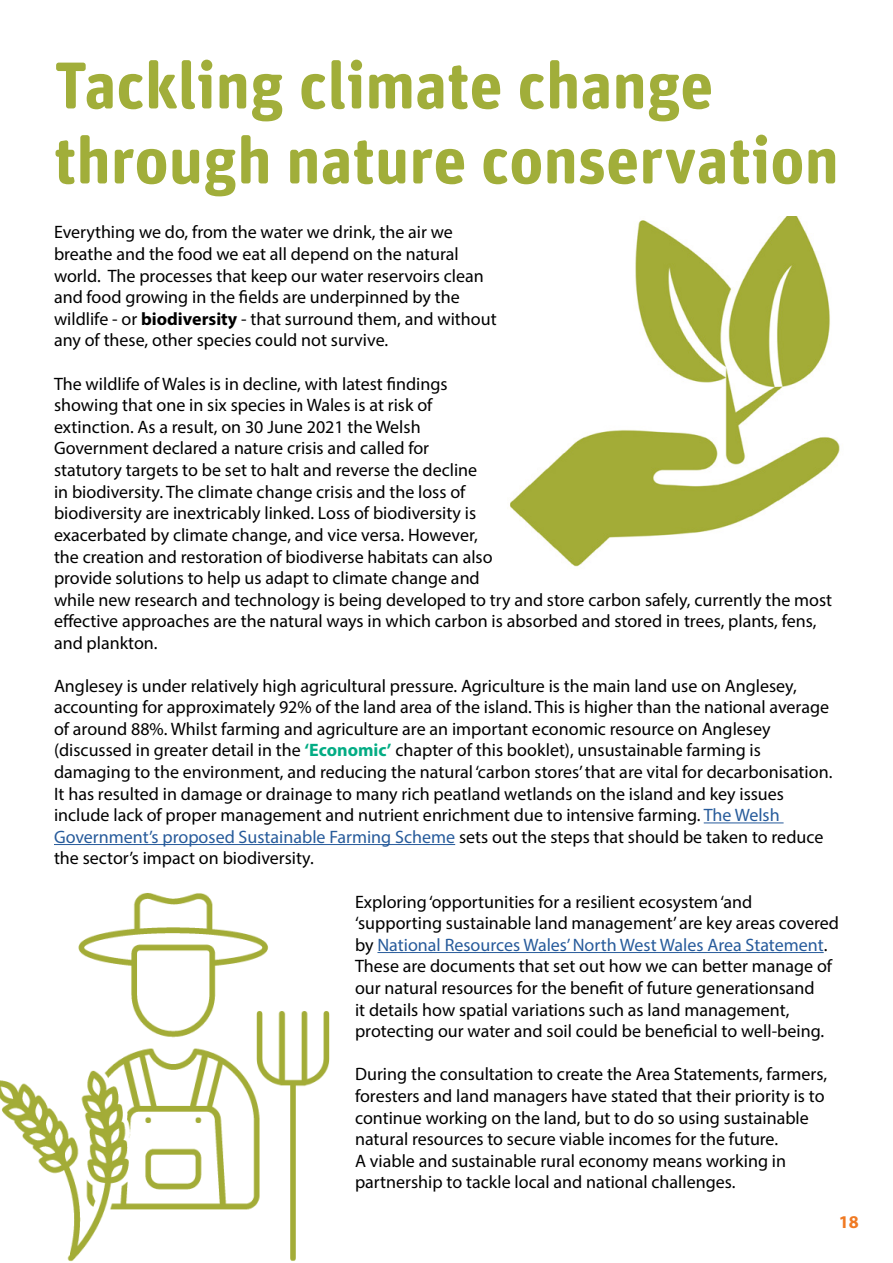
<style>
.page{position:relative;width:893px;height:1263px;background:#fff}
.page>*{position:absolute;margin:0;border:0;box-sizing:border-box;transform-origin:0 0}
.t1{font:700 66px/75px "Unit Rounded Pro";color:#a1ae3a}
.t2{font:18px/21.6px "Myriad Pro";color:#000}
.t3{font:700 18px "Myriad Pro";color:#f07a23}
.s1{font-weight:700}
.s2{font-weight:700;color:#03ac84}
.s3{color:#275b9b}
</style>
<div class="page">
<img style="left:510px;top:217px;width:330px;height:350px">
<img style="left:0;top:893px;width:330px;height:369px">
<hr style="left:704px;top:822px;width:80px;height:1px;background:#275b9b">
<hr style="left:54px;top:844px;width:401px;height:1px;background:#275b9b">
<hr style="left:377px;top:952px;width:447px;height:1px;background:#275b9b">
<h1 class="t1" style="left:54px;top:44px;width:786px">Tackling climate change through nature conservation</h1>
<p class="t2" style="left:54px;top:221px;width:444px">Everything we do, from the water we drink, the air we breathe and the food we eat all depend on the natural world. The processes that keep our water reservoirs clean and food growing in the fields are underpinned by the wildlife - or <span class="s1">biodiversity</span> - that surround them, and without any of these, other species could not survive.</p>
<p class="t2" style="left:54px;top:373px;width:780px">The wildlife of Wales is in decline, with latest findings<br>showing that one in six species in Wales is at risk of<br>extinction. As a result, on 30 June 2021 the Welsh<br>Government declared a nature crisis and called for<br>statutory targets to be set to halt and reverse the decline<br>in biodiversity. The climate change crisis and the loss of<br>biodiversity are inextricably linked. Loss of biodiversity is<br>exacerbated by climate change, and vice versa. However,<br>the creation and restoration of biodiverse habitats can also<br>provide solutions to help us adapt to climate change and<br>while new research and technology is being developed to try and store carbon safely, currently the most effective approaches are the natural ways in which carbon is absorbed and stored in trees, plants, fens, and plankton.</p>
<p class="t2" style="left:54px;top:674px;width:780px">Anglesey is under relatively high agricultural pressure. Agriculture is the main land use on Anglesey, accounting for approximately 92% of the land area of the island. This is higher than the national average of around 88%. Whilst farming and agriculture are an important economic resource on Anglesey (discussed in greater detail in the <span class="s2">‘Economic’</span> chapter of this booklet), unsustainable farming is damaging to the environment, and reducing the natural ‘carbon stores’ that are vital for decarbonisation.<br>It has resulted in damage or drainage to many rich peatland wetlands on the island and key issues include lack of proper management and nutrient enrichment due to intensive farming. <span class="s3">The Welsh Government’s proposed Sustainable Farming Scheme</span> sets out the steps that should be taken to reduce the sector’s impact on biodiversity.</p>
<p class="t2" style="left:355px;top:890px;width:485px">Exploring ‘opportunities for a resilient ecosystem ‘and ‘supporting sustainable land management’ are key areas covered by <span class="s3">National Resources Wales’ North West Wales Area Statement</span>.<br>These are documents that set out how we can better manage of our natural resources for the benefit of future generationsand<br>it details how spatial variations such as land management, protecting our water and soil could be beneficial to well-being.</p>
<p class="t2" style="left:355px;top:1063px;width:473px">During the consultation to create the Area Statements, farmers, foresters and land managers have stated that their priority is to continue working on the land, but to do so using sustainable natural resources to secure viable incomes for the future.<br>A viable and sustainable rural economy means working in partnership to tackle local and national challenges.</p>
<p class="t3" style="left:839px;top:1210px;width:21px">18</p>
</div>
